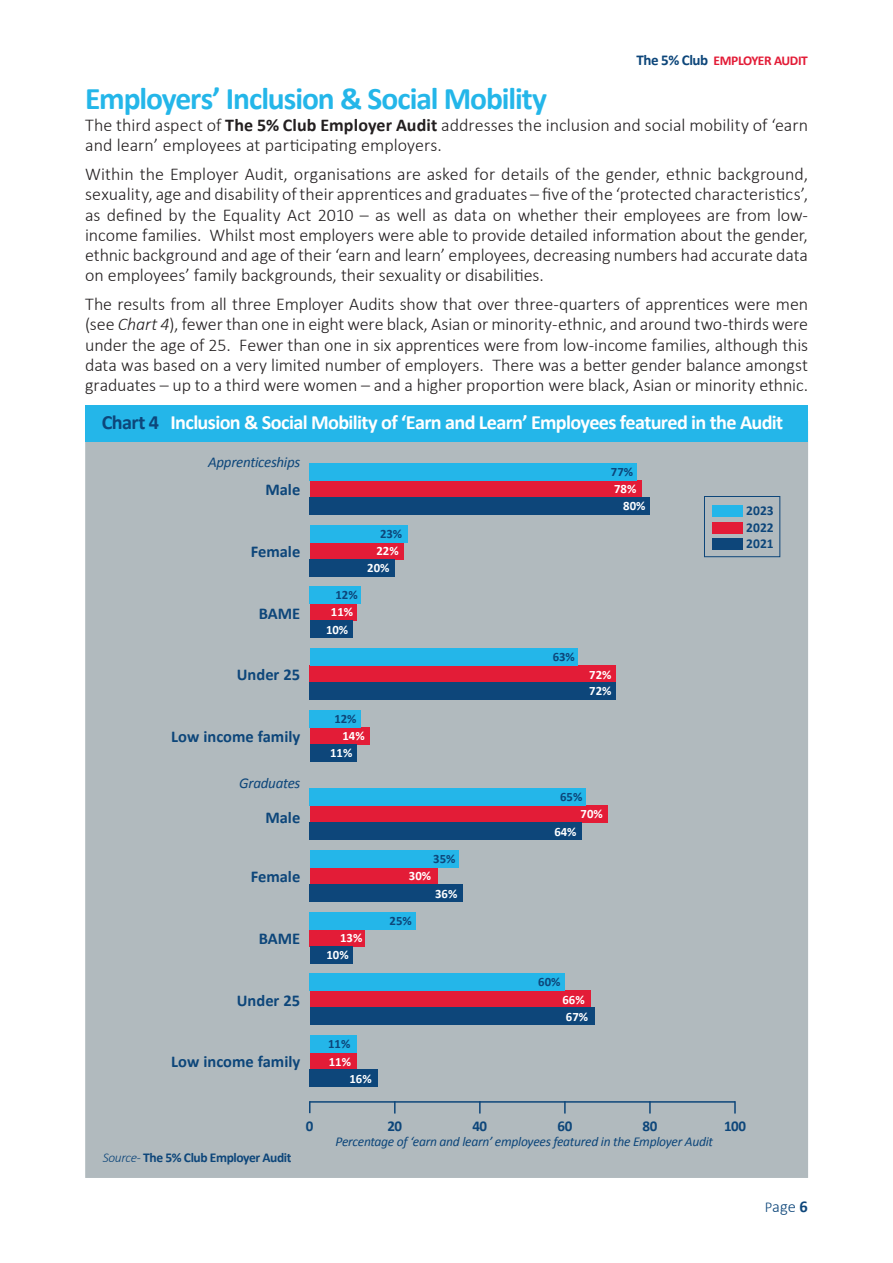
<style>
.page{position:relative;width:893px;height:1263px;background:#fff}
.page>*{position:absolute;margin:0;border:0;box-sizing:border-box;transform-origin:0 0}
.Body_text{font:700 31.5px "Calibri";letter-spacing:-.035em;color:#24b6e9}
.Chart_title{font:700 20.25px "Calibri";letter-spacing:-.03em;color:#fff}
.Body_text-2{font:300 18px/20.2px "Calibri";color:#231f20;text-align:justify}
.Table_-_label_right{font:700 16.5px "Calibri";color:#0d467a}
.t1{font:300 16.5px "Calibri";color:#0d467a}
.Spread_title{font:italic 15px "Calibri";letter-spacing:-.02em;color:#0d467a}
.t2{font:700 15px "Calibri";letter-spacing:-.03em;color:#0d467a}
.t3{font:italic 13.5px "Calibri";letter-spacing:-.02em;color:#0d467a}
.Table_-_label_right-2{font:700 13.5px "Calibri";letter-spacing:-.03em;color:#0d467a}
.t4{font:700 13.5px "Calibri";letter-spacing:-.03em;color:#e31c37}
.Table_-_label_right-3{font:700 12.75px "Calibri";color:#fff}
.Table_-_label_right-4{font:700 12.75px "Calibri";color:#0d467a}
.s1{font-size:15px;color:#0d467a}
.s2{font-weight:700}
.s3{font-style:italic}
.s4{color:#0d467a}
.s5{font-weight:300;font-style:italic}
.s6{font-weight:300}
.s7{font-size:15px}
</style>
<div class="page">
<div style="left:85px;top:421px;width:723px;height:757px;background:#b1babe;border:2px solid #b1babe"></div>
<div style="left:85px;top:405px;width:723px;height:36px;background:#24b6e9"></div>
<hr style="left:310px;top:1101px;width:425px;height:2px;background:#0d467a">
<svg style="left:734px;top:1101px;width:2px;height:12px"></svg>
<svg style="left:649px;top:1102px;width:2px;height:11px"></svg>
<svg style="left:564px;top:1101px;width:2px;height:12px"></svg>
<svg style="left:479px;top:1101px;width:2px;height:12px"></svg>
<svg style="left:394px;top:1101px;width:2px;height:12px"></svg>
<svg style="left:309px;top:1101px;width:1px;height:12px"></svg>
<div style="left:310px;top:480px;width:331px;height:17px;background:#e31c37"></div>
<div style="left:310px;top:497px;width:340px;height:17px;background:#0d467a"></div>
<div style="left:310px;top:463px;width:327px;height:17px;background:#24b6e9"></div>
<div style="left:310px;top:542px;width:93px;height:17px;background:#e31c37"></div>
<div style="left:310px;top:559px;width:85px;height:17px;background:#0d467a"></div>
<div style="left:310px;top:525px;width:98px;height:17px;background:#24b6e9"></div>
<div style="left:310px;top:604px;width:46px;height:17px;background:#e31c37"></div>
<div style="left:310px;top:621px;width:42px;height:17px;background:#0d467a"></div>
<div style="left:310px;top:587px;width:51px;height:17px;background:#24b6e9"></div>
<div style="left:310px;top:665px;width:306px;height:17px;background:#e31c37"></div>
<div style="left:310px;top:682px;width:306px;height:17px;background:#0d467a"></div>
<div style="left:310px;top:648px;width:268px;height:17px;background:#24b6e9"></div>
<div style="left:310px;top:727px;width:59px;height:17px;background:#e31c37"></div>
<div style="left:310px;top:744px;width:46px;height:17px;background:#0d467a"></div>
<div style="left:310px;top:710px;width:51px;height:17px;background:#24b6e9"></div>
<div style="left:310px;top:806px;width:297px;height:17px;background:#e31c37"></div>
<div style="left:310px;top:823px;width:272px;height:17px;background:#0d467a"></div>
<div style="left:310px;top:789px;width:276px;height:17px;background:#24b6e9"></div>
<div style="left:310px;top:867px;width:127px;height:17px;background:#e31c37"></div>
<div style="left:310px;top:884px;width:153px;height:17px;background:#0d467a"></div>
<div style="left:310px;top:850px;width:149px;height:17px;background:#24b6e9"></div>
<div style="left:310px;top:929px;width:55px;height:17px;background:#e31c37"></div>
<div style="left:310px;top:946px;width:42px;height:17px;background:#0d467a"></div>
<div style="left:310px;top:912px;width:106px;height:17px;background:#24b6e9"></div>
<div style="left:310px;top:991px;width:280px;height:17px;background:#e31c37"></div>
<div style="left:310px;top:1008px;width:285px;height:17px;background:#0d467a"></div>
<div style="left:310px;top:974px;width:255px;height:17px;background:#24b6e9"></div>
<div style="left:310px;top:1052px;width:46px;height:17px;background:#e31c37"></div>
<div style="left:310px;top:1069px;width:68px;height:17px;background:#0d467a"></div>
<div style="left:310px;top:1035px;width:46px;height:17px;background:#24b6e9"></div>
<div style="left:704px;top:496px;width:76px;height:61px;border:1px solid #0d467a"></div>
<div style="left:713px;top:538px;width:30px;height:12px;background:#0d467a"></div>
<div style="left:713px;top:522px;width:30px;height:11px;background:#e31c37"></div>
<div style="left:713px;top:505px;width:30px;height:11px;background:#24b6e9"></div>
<p class="t4" style="left:637px;top:52px;width:173px"><span class="s1">The 5% Club</span> EMPLOYER AUDIT</p>
<p class="Body_text" style="left:85px;top:78px;width:464px">Employers’ Inclusion &amp; Social Mobility</p>
<p class="Body_text-2" style="left:85px;top:115px;width:724px">The third aspect of <span class="s2">The 5% Club Employer Audit</span> addresses the inclusion and social mobility of ‘earn and learn’ employees at participating employers.</p>
<p class="Body_text-2" style="left:85px;top:164px;width:724px">Within the Employer Audit, organisations are asked for details of the gender, ethnic background, sexuality, age and disability of their apprentices and graduates – five of the ‘protected characteristics’, as defined by the Equality Act 2010 – as well as data on whether their employees are from low&shy;income families. Whilst most employers were able to provide detailed information about the gender, ethnic background and age of their ‘earn and learn’ employees, decreasing numbers had accurate data on employees’ family backgrounds, their sexuality or disabilities.</p>
<p class="Body_text-2" style="left:85px;top:294px;width:724px">The results from all three Employer Audits show that over three-quarters of apprentices were men (see <span class="s3">Chart 4</span>), fewer than one in eight were black, Asian or minority-ethnic, and around two-thirds were under the age of 25. Fewer than one in six apprentices were from low-income families, although this data was based on a very limited number of employers. There was a better gender balance amongst graduates – up to a third were women – and a higher proportion were black, Asian or minority ethnic.</p>
<p class="Chart_title" style="left:102px;top:410px;width:683px"><span class="s4">Chart 4</span> Inclusion &amp; Social Mobility of ‘Earn and Learn’ Employees featured in the Audit</p>
<p class="Spread_title" style="left:208px;top:451px;width:94px">Apprenticeships</p>
<p class="Table_-_label_right" style="left:265px;top:479px;width:36px">Male</p>
<p class="Table_-_label_right-3" style="left:614px;top:481px;width:24px">78%</p>
<p class="Table_-_label_right-3" style="left:623px;top:497px;width:24px">80%</p>
<p class="Table_-_label_right-4" style="left:611px;top:463px;width:24px">77%</p>
<p class="Table_-_label_right-4" style="left:380px;top:525px;width:24px">23%</p>
<p class="Table_-_label_right" style="left:251px;top:541px;width:51px">Female</p>
<p class="Table_-_label_right-3" style="left:376px;top:542px;width:24px">22%</p>
<p class="Table_-_label_right-3" style="left:367px;top:560px;width:24px">20%</p>
<p class="Table_-_label_right-4" style="left:335px;top:587px;width:24px">12%</p>
<p class="Table_-_label_right" style="left:259px;top:602px;width:43px">BAME</p>
<p class="Table_-_label_right-3" style="left:331px;top:604px;width:24px">11%</p>
<p class="Table_-_label_right-3" style="left:326px;top:621px;width:24px">10%</p>
<p class="Table_-_label_right-4" style="left:553px;top:649px;width:24px">63%</p>
<p class="Table_-_label_right" style="left:237px;top:664px;width:65px">Under 25</p>
<p class="Table_-_label_right-3" style="left:589px;top:666px;width:24px">72%</p>
<p class="Table_-_label_right-3" style="left:589px;top:683px;width:24px">72%</p>
<p class="Table_-_label_right-4" style="left:334px;top:710px;width:24px">12%</p>
<p class="Table_-_label_right" style="left:171px;top:726px;width:131px">Low income family</p>
<p class="Table_-_label_right-3" style="left:342px;top:727px;width:24px">14%</p>
<p class="Table_-_label_right-3" style="left:330px;top:745px;width:24px">11%</p>
<p class="Spread_title" style="left:239px;top:773px;width:62px">Graduates</p>
<p class="Table_-_label_right" style="left:265px;top:806px;width:36px">Male</p>
<p class="Table_-_label_right-3" style="left:580px;top:806px;width:24px">70%</p>
<p class="Table_-_label_right-3" style="left:554px;top:824px;width:24px">64%</p>
<p class="Table_-_label_right-4" style="left:560px;top:789px;width:24px">65%</p>
<p class="Table_-_label_right-4" style="left:433px;top:851px;width:24px">35%</p>
<p class="Table_-_label_right" style="left:251px;top:866px;width:51px">Female</p>
<p class="Table_-_label_right-3" style="left:409px;top:868px;width:24px">30%</p>
<p class="Table_-_label_right" style="left:259px;top:928px;width:43px">BAME</p>
<p class="Table_-_label_right-3" style="left:340px;top:930px;width:24px">13%</p>
<p class="Table_-_label_right-3" style="left:326px;top:947px;width:24px">10%</p>
<p class="Table_-_label_right-4" style="left:390px;top:912px;width:24px">25%</p>
<p class="Table_-_label_right-3" style="left:435px;top:886px;width:24px">36%</p>
<p class="Table_-_label_right-4" style="left:538px;top:974px;width:24px">60%</p>
<p class="Table_-_label_right" style="left:237px;top:989px;width:65px">Under 25</p>
<p class="Table_-_label_right-3" style="left:562px;top:991px;width:24px">66%</p>
<p class="Table_-_label_right-3" style="left:566px;top:1008px;width:24px">67%</p>
<p class="Table_-_label_right-4" style="left:328px;top:1036px;width:24px">11%</p>
<p class="Table_-_label_right" style="left:171px;top:1051px;width:131px">Low income family</p>
<p class="Table_-_label_right-3" style="left:329px;top:1053px;width:24px">11%</p>
<p class="Table_-_label_right-3" style="left:349px;top:1070px;width:24px">16%</p>
<p class="Table_-_label_right-2" style="left:746px;top:502px;width:29px">2023</p>
<p class="Table_-_label_right-2" style="left:746px;top:518px;width:29px">2022</p>
<p class="Table_-_label_right-2" style="left:746px;top:535px;width:29px">2021</p>
<p class="t2" style="left:306px;top:1117px;width:9px">0</p>
<p class="t2" style="left:387px;top:1117px;width:16px">20</p>
<p class="t2" style="left:472px;top:1117px;width:16px">40</p>
<p class="t2" style="left:557px;top:1117px;width:16px">60</p>
<p class="t2" style="left:643px;top:1117px;width:16px">80</p>
<p class="t2" style="left:724px;top:1117px;width:23px">100</p>
<p class="Table_-_label_right-2" style="left:103px;top:1149px;width:190px"><span class="s5">Source</span> <span class="s6">-</span> The 5% Club Employer Audit</p>
<p class="t3" style="left:336px;top:1133px;width:379px">Percentage of ‘earn and learn’ employees featured in the Employer Audit</p>
<p class="t1" style="left:765px;top:1196px;width:45px"><span class="s7">P</span>age <span class="s2">6</span></p>
</div>
